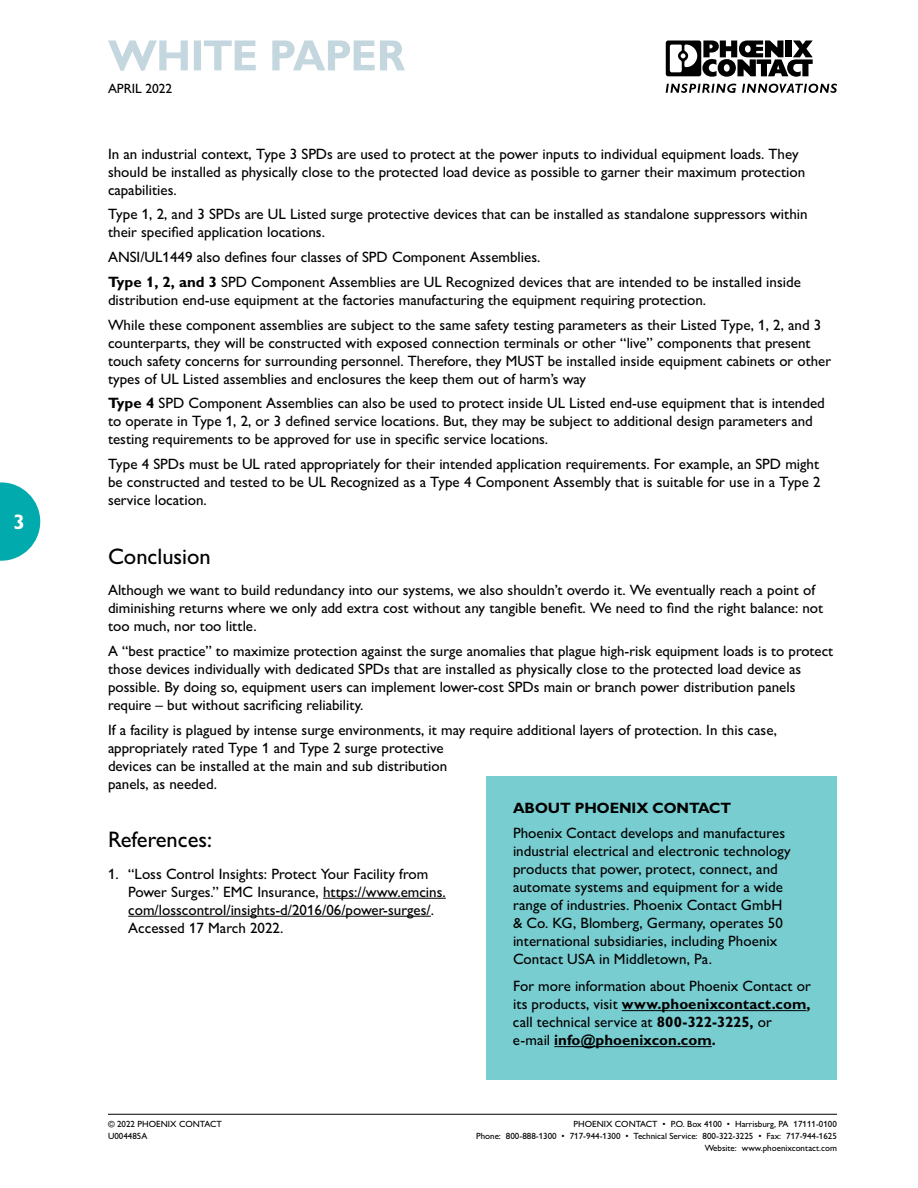
<style>
.page{position:relative;width:918px;height:1188px;background:#fff}
.page>*{position:absolute;margin:0;border:0;box-sizing:border-box;transform-origin:0 0}
.t1{font:22.5px "Px C Gill Alt One";color:#000}
.t2{font:700 21px "Px C Gill Alt One";color:#fff}
.t3{font:15px/18px "Px C Gill Alt One";color:#000}
.t4{font:700 15px "Px C Gill Alt One";letter-spacing:-.005em;color:#000}
.t5{font:13.5px "Px C Gill Alt One";letter-spacing:-.005em;color:#000}
.t6{font:9px/12px "Px C Gill Alt One";color:#000;text-align:right}
.s1{font-weight:700}
</style>
<div class="page">
<svg style="left:108px;top:40px;width:297px;height:31px"></svg>
<hr style="left:108px;top:1114px;width:729px;height:1px;background:#000">
<svg style="left:0;top:482px;width:40px;height:79px"></svg>
<svg style="left:666px;top:40px;width:147px;height:37px"></svg>
<svg style="left:666px;top:84px;width:70px;height:9px"></svg>
<svg style="left:742px;top:84px;width:95px;height:9px"></svg>
<div style="left:486px;top:776px;width:351px;height:304px;background:#78cdd1"></div>
<hr style="left:622px;top:1010px;width:185px;height:1px;background:#000">
<hr style="left:554px;top:1046px;width:158px;height:1px;background:#000">
<hr style="left:323px;top:898px;width:123px;height:1px;background:#000">
<hr style="left:128px;top:916px;width:303px;height:1px;background:#000">
<h2 class="t2" style="left:14px;top:508px;width:13px">3</h2>
<p class="t5" style="left:108px;top:80px;width:66px">APRIL 2022</p>
<p class="t3" style="left:108px;top:145px;width:699px">In an industrial context, Type 3 SPDs are used to protect at the power inputs to individual equipment loads. They should be installed as physically close to the protected load device as possible to garner their maximum protection capabilities.</p>
<p class="t3" style="left:108px;top:205px;width:701px">Type 1, 2, and 3 SPDs are UL Listed surge protective devices that can be installed as standalone suppressors within their specified application locations.</p>
<p class="t3" style="left:108px;top:245px;width:694px;line-height:24.8px">ANSI/UL1449 also defines four classes of SPD Component Assemblies.<br><span class="s1">Type 1, 2, and 3</span> SPD Component Assemblies are UL Recognized devices that are intended to be installed inside</p>
<p class="t3" style="left:108px;top:287px;width:715px;line-height:24.8px">distribution end-use equipment at the factories manufacturing the equipment requiring protection.<br>While these component assemblies are subject to the same safety testing parameters as their Listed Type, 1, 2, and 3</p>
<p class="t3" style="left:108px;top:334px;width:725px">counterparts, they will be constructed with exposed connection terminals or other “live” components that present touch safety concerns for surrounding personnel. Therefore, they MUST be installed inside equipment cabinets or other types of UL Listed assemblies and enclosures the keep them out of harm’s way</p>
<p class="t3" style="left:108px;top:394px;width:718px"><span class="s1">Type 4</span> SPD Component Assemblies can also be used to protect inside UL Listed end-use equipment that is intended to operate in Type 1, 2, or 3 defined service locations. But, they may be subject to additional design parameters and testing requirements to be approved for use in specific service locations.</p>
<p class="t3" style="left:108px;top:455px;width:714px;text-align:justify">Type 4 SPDs must be UL rated appropriately for their intended application requirements. For example, an SPD might be constructed and tested to be UL Recognized as a Type 4 Component Assembly that is suitable for use in a Type 2 service location.</p>
<h1 class="t1" style="left:108px;top:543px;width:104px">Conclusion</h1>
<p class="t3" style="left:108px;top:581px;width:717px">Although we want to build redundancy into our systems, we also shouldn’t overdo it. We eventually reach a point of diminishing returns where we only add extra cost without any tangible benefit. We need to find the right balance: not too much, nor too little.</p>
<p class="t3" style="left:108px;top:642px;width:727px">A “best practice” to maximize protection against the surge anomalies that plague high-risk equipment loads is to protect those devices individually with dedicated SPDs that are installed as physically close to the protected load device as possible. By doing so, equipment users can implement lower-cost SPDs main or branch power distribution panels require – but without sacrificing reliability.</p>
<p class="t3" style="left:108px;top:721px;width:671px">If a facility is plagued by intense surge environments, it may require additional layers of protection. In this case, appropriately rated Type 1 and Type 2 surge protective<br>devices can be installed at the main and sub distribution<br>panels, as needed.</p>
<h1 class="t1" style="left:108px;top:826px;width:106px">References:</h1>
<p class="t3" style="left:128px;top:865px;width:319px;text-indent:-20px">1. “Loss Control Insights: Protect Your Facility from Power Surges.” EMC Insurance, https://www.emcins. com/losscontrol/insights-d/2016/06/power-surges/.<br>Accessed 17 March 2022.</p>
<p class="t4" style="left:513px;top:799px;width:220px">ABOUT PHOENIX CONTACT</p>
<p class="t3" style="left:513px;top:824px;width:279px">Phoenix Contact develops and manufactures industrial electrical and electronic technology products that power, protect, connect, and automate systems and equipment for a wide range of industries. Phoenix Contact GmbH &amp; Co. KG, Blomberg, Germany, operates 50 international subsidiaries, including Phoenix Contact USA in Middletown, Pa.</p>
<p class="t3" style="left:513px;top:977px;width:299px">For more information about Phoenix Contact or its products, visit <span class="s1">www.phoenixcontact.com, </span>call technical service at <span class="s1">800-322-3225,</span> or e-mail <span class="s1">info@phoenixcon.com.</span></p>
<p class="t6" style="left:108px;top:1118px;width:115px">© 2022 PHOENIX CONTACT</p>
<p class="t6" style="left:574px;top:1118px;width:265px">PHOENIX CONTACT • P.O. Box 4100 • Harrisburg, PA 17111-0100</p>
<p class="t6" style="left:108px;top:1129px;width:41px">U004485A</p>
<p class="t6" style="left:476px;top:1129px;width:362px">Phone: 800-888-1300 • 717-944-1300 • Technical Service: 800-322-3225 • Fax: 717-944-1625<br>Website: www.phoenixcontact.com</p>
</div>
